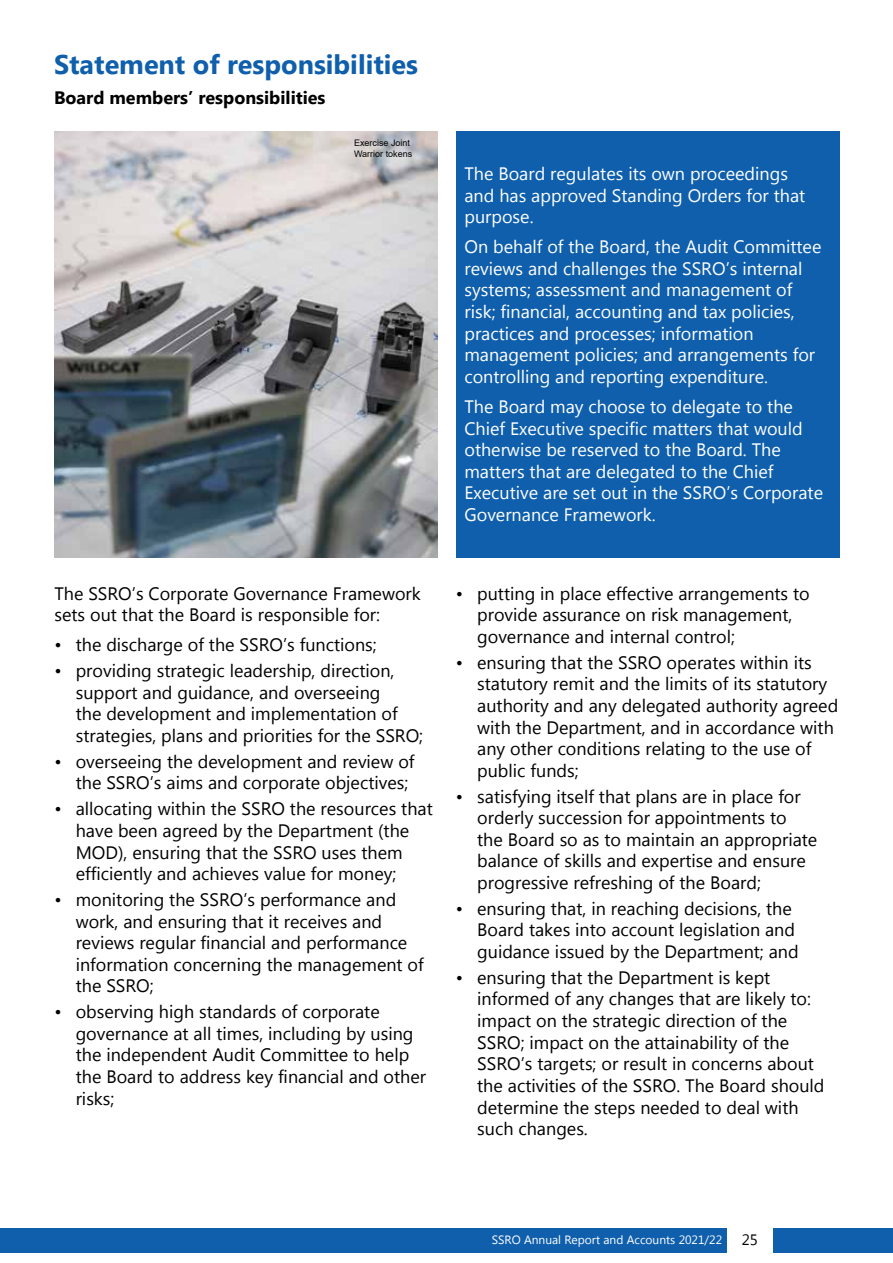
<style>
.page{position:relative;width:893px;height:1263px;background:#fff}
.page>*{position:absolute;margin:0;border:0;box-sizing:border-box;transform-origin:0 0}
.t1{font:700 27px "Myanmar Text";color:#0f5fac}
.Body_no_number{font:18px/21.6px "Myanmar Text";color:#000}
.Body_no_number-2{font:18px/21.6px "Myanmar Text";color:#fff}
.Heading_3{font:700 18px "Myanmar Text";color:#000}
.t2{font:15px "Myanmar Text";color:#000}
.t3{font:12px "Myanmar Text";color:#fff}
.Header_-_Section{font:9px/10.8px "Arial";color:#000}
</style>
<div class="page">
<div style="left:0;top:1228px;width:726px;height:24px;background:#0f5fac"></div>
<div style="left:773px;top:1228px;width:120px;height:24px;background:#0f5fac"></div>
<div style="left:456px;top:131px;width:383px;height:427px;background:#0f5fac"></div>
<img style="left:54px;top:131px;width:384px;height:427px">
<p class="t1" style="left:54px;top:49px;width:365px">Statement of responsibilities</p>
<p class="Heading_3" style="left:54px;top:87px;width:273px">Board members’ responsibilities</p>
<p class="Header_-_Section" style="left:354px;top:138px;width:60px">Exercise Joint<br>Warrior tokens</p>
<p class="Body_no_number-2" style="left:464px;top:163px;width:342px">The Board regulates its own proceedings and has approved Standing Orders for that purpose.</p>
<p class="Body_no_number-2" style="left:464px;top:236px;width:358px">On behalf of the Board, the Audit Committee reviews and challenges the SSRO’s internal systems; assessment and management of risk; financial, accounting and tax policies, practices and processes; information management policies; and arrangements for controlling and reporting expenditure.</p>
<p class="Body_no_number-2" style="left:464px;top:396px;width:360px">The Board may choose to delegate to the Chief Executive specific matters that would otherwise be reserved to the Board. The matters that are delegated to the Chief Executive are set out in the SSRO’s Corporate Governance Framework.</p>
<p class="Body_no_number" style="left:54px;top:583px;width:368px">The SSRO’s Corporate Governance Framework sets out that the Board is responsible for:</p>
<p class="Body_no_number" style="left:54px;top:634px;width:324px">• the discharge of the SSRO’s functions;</p>
<p class="Body_no_number" style="left:76px;top:660px;width:349px;text-indent:-21px">• providing strategic leadership, direction, support and guidance, and overseeing<br>the development and implementation of strategies, plans and priorities for the SSRO;</p>
<p class="Body_no_number" style="left:76px;top:751px;width:340px;text-indent:-21px">• overseeing the development and review of the SSRO’s aims and corporate objectives;</p>
<p class="Body_no_number" style="left:76px;top:798px;width:359px;text-indent:-21px">• allocating within the SSRO the resources that have been agreed by the Department (the MOD), ensuring that the SSRO uses them efficiently and achieves value for money;</p>
<p class="Body_no_number" style="left:76px;top:889px;width:350px;text-indent:-21px">• monitoring the SSRO’s performance and work, and ensuring that it receives and reviews regular financial and performance information concerning the management of the SSRO;</p>
<p class="Body_no_number" style="left:76px;top:1001px;width:352px;text-indent:-21px">• observing high standards of corporate governance at all times, including by using the independent Audit Committee to help the Board to address key financial and other risks;</p>
<p class="Body_no_number" style="left:477px;top:583px;width:334px;text-indent:-21px">• putting in place effective arrangements to provide assurance on risk management, governance and internal control;</p>
<p class="Body_no_number" style="left:477px;top:652px;width:363px;text-indent:-21px">• ensuring that the SSRO operates within its statutory remit and the limits of its statutory authority and any delegated authority agreed with the Department, and in accordance with any other conditions relating to the use of public funds;</p>
<p class="Body_no_number" style="left:477px;top:785px;width:342px;text-indent:-21px">• satisfying itself that plans are in place for orderly succession for appointments to<br>the Board so as to maintain an appropriate balance of skills and expertise and ensure progressive refreshing of the Board;</p>
<p class="Body_no_number" style="left:477px;top:898px;width:323px;text-indent:-21px">• ensuring that, in reaching decisions, the<br>Board takes into account legislation and guidance issued by the Department; and</p>
<p class="Body_no_number" style="left:477px;top:967px;width:349px;text-indent:-21px">• ensuring that the Department is kept informed of any changes that are likely to: impact on the strategic direction of the SSRO; impact on the attainability of the SSRO’s targets; or result in concerns about the activities of the SSRO. The Board should determine the steps needed to deal with such changes.</p>
<p class="t3" style="left:492px;top:1233px;width:232px">SSRO Annual Report and Accounts 2021/22</p>
<p class="t2" style="left:742px;top:1231px;width:18px">25</p>
</div>
